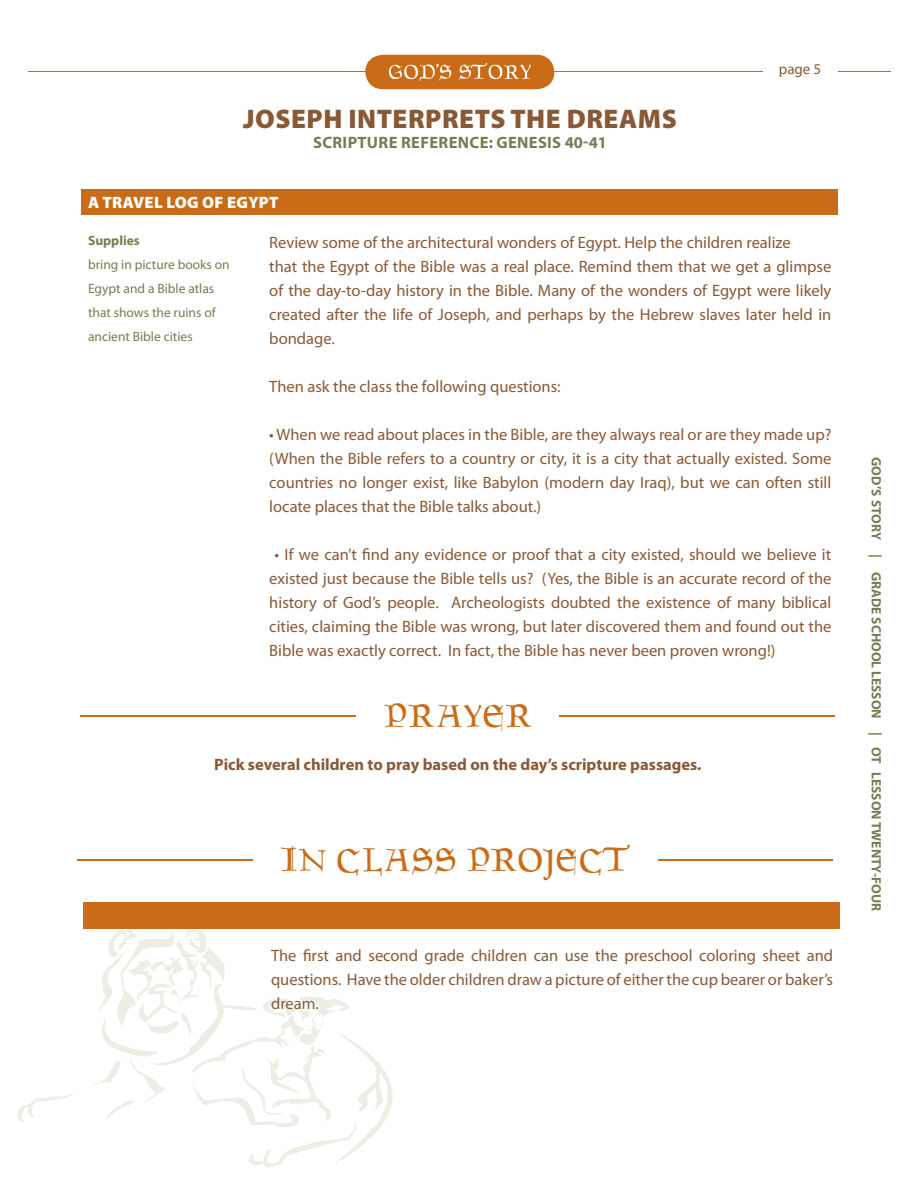
<style>
.page{position:relative;width:918px;height:1188px;background:#fff}
.page>*{position:absolute;margin:0;border:0;box-sizing:border-box;transform-origin:0 0}
.t1{font:45px "Goudament";color:#ca6c17}
.t2{font:900 27px "Myriad Pro";letter-spacing:.02em;color:#895936}
.t3{font:16.5px/24px "Myriad Pro";color:#895936;text-align:justify}
.t4{font:700 16.5px "Myriad Pro";color:#895936}
.t5{font:700 16.5px "Myriad Pro";letter-spacing:.02em;color:#797b53}
.t6{font:900 16.5px "Myriad Pro";letter-spacing:.02em;color:#fff}
.t7{font:15px "Myriad Pro";color:#895936}
.t8{font:13.5px/24px "Myriad Pro";color:#797b53}
.t9{font:700 13.5px "Myriad Pro";color:#797b53}
</style>
<div class="page">
<svg style="left:17px;top:1094px;width:57px;height:29px"></svg>
<hr style="left:29px;top:72px;width:862px;height:1px;background:#ca6c17">
<svg style="left:365px;top:55px;width:189px;height:34px;background:#d07e34"></svg>
<div style="left:763px;top:63px;width:74px;height:23px;background:#fff"></div>
<div style="left:82px;top:190px;width:755px;height:24px;background:#ca6c17"></div>
<svg style="left:837px;top:190px;width:1px;height:23px"></svg>
<hr style="left:81px;top:189px;width:162px;height:1px;background:#ca6c17">
<hr style="left:81px;top:190px;width:2px;height:23px;background:#ca6c17">
<svg style="left:243px;top:189px;width:20px;height:1px"></svg>
<hr style="left:263px;top:189px;width:575px;height:1px;background:#ca6c17">
<hr style="left:81px;top:213px;width:162px;height:2px;background:#ca6c17">
<hr style="left:243px;top:213px;width:20px;height:2px;background:#ca6c17">
<hr style="left:263px;top:213px;width:575px;height:2px;background:#ca6c17">
<hr style="left:80px;top:716px;width:755px;height:1px;background:#ca6c17">
<div style="left:357px;top:694px;width:202px;height:48px;background:#fff"></div>
<hr style="left:77px;top:859px;width:756px;height:1px;background:#ca6c17">
<div style="left:253px;top:838px;width:405px;height:48px;background:#fff"></div>
<div style="left:84px;top:903px;width:755px;height:25px;background:#ca6c17"></div>
<hr style="left:838px;top:904px;width:2px;height:23px;background:#ca6c17">
<hr style="left:83px;top:902px;width:162px;height:2px;background:#ca6c17">
<hr style="left:83px;top:904px;width:2px;height:23px;background:#ca6c17">
<hr style="left:245px;top:902px;width:20px;height:2px;background:#ca6c17">
<hr style="left:265px;top:902px;width:575px;height:2px;background:#ca6c17">
<hr style="left:83px;top:927px;width:162px;height:1px;background:#ca6c17">
<svg style="left:88px;top:928px;width:379px;height:240px"></svg>
<hr style="left:265px;top:927px;width:575px;height:1px;background:#ca6c17">
<h2 class="t2" style="left:243px;top:104px;width:435px">JOSEPH INTERPRETS THE DREAMS</h2>
<p class="t5" style="left:313px;top:134px;width:295px">SCRIPTURE REFERENCE: GENESIS 40-41</p>
<p class="t7" style="left:779px;top:61px;width:44px">page 5</p>
<p class="t6" style="left:88px;top:193px;width:192px">A TRAVEL LOG OF EGYPT</p>
<p class="t9" style="left:88px;top:233px;width:53px">Supplies</p>
<p class="t8" style="left:88px;top:253px;width:143px">bring in picture books on<br>Egypt and a Bible atlas that shows the ruins of ancient Bible cities</p>
<p class="t3" style="left:269px;top:230px;width:564px;text-align:left">Review some of the architectural wonders of Egypt. Help the children realize<br>that the Egypt of the Bible was a real place. Remind them that we get a glimpse of the day-to-day history in the Bible. Many of the wonders of Egypt were likely created after the life of Joseph, and perhaps by the Hebrew slaves later held in bondage.</p>
<p class="t3" style="left:269px;top:374px;width:293px">Then ask the class the following questions:</p>
<p class="t3" style="left:269px;top:422px;width:564px">• When we read about places in the Bible, are they always real or are they made up? (When the Bible refers to a country or city, it is a city that actually existed. Some countries no longer exist, like Babylon (modern day Iraq), but we can often still locate places that the Bible talks about.)</p>
<p class="t3" style="left:269px;top:542px;width:564px;text-indent:5px">• If we can’t find any evidence or proof that a city existed, should we believe it existed just because the Bible tells us? (Yes, the Bible is an accurate record of the history of God’s people. Archeologists doubted the existence of many biblical cities, claiming the Bible was wrong, but later discovered them and found out the Bible was exactly correct. In fact, the Bible has never been proven wrong!)</p>
<h1 class="t1" style="left:384px;top:701px;width:150px">PRAYER</h1>
<p class="t4" style="left:214px;top:755px;width:489px">Pick several children to pray based on the day’s scripture passages.</p>
<h1 class="t1" style="left:280px;top:844px;width:353px">IN CLASS PROJECT</h1>
<p class="t3" style="left:271px;top:944px;width:564px">The first and second grade children can use the preschool coloring sheet and questions. Have the older children draw a picture of either the cup bearer or baker’s dream.</p>
<p class="t9" style="left:884px;top:457px;width:456px;rotate:90deg">GOD’S STORY | GRADE SCHOOL LESSON | OT LESSON TWENTY-FOUR</p>
</div>
